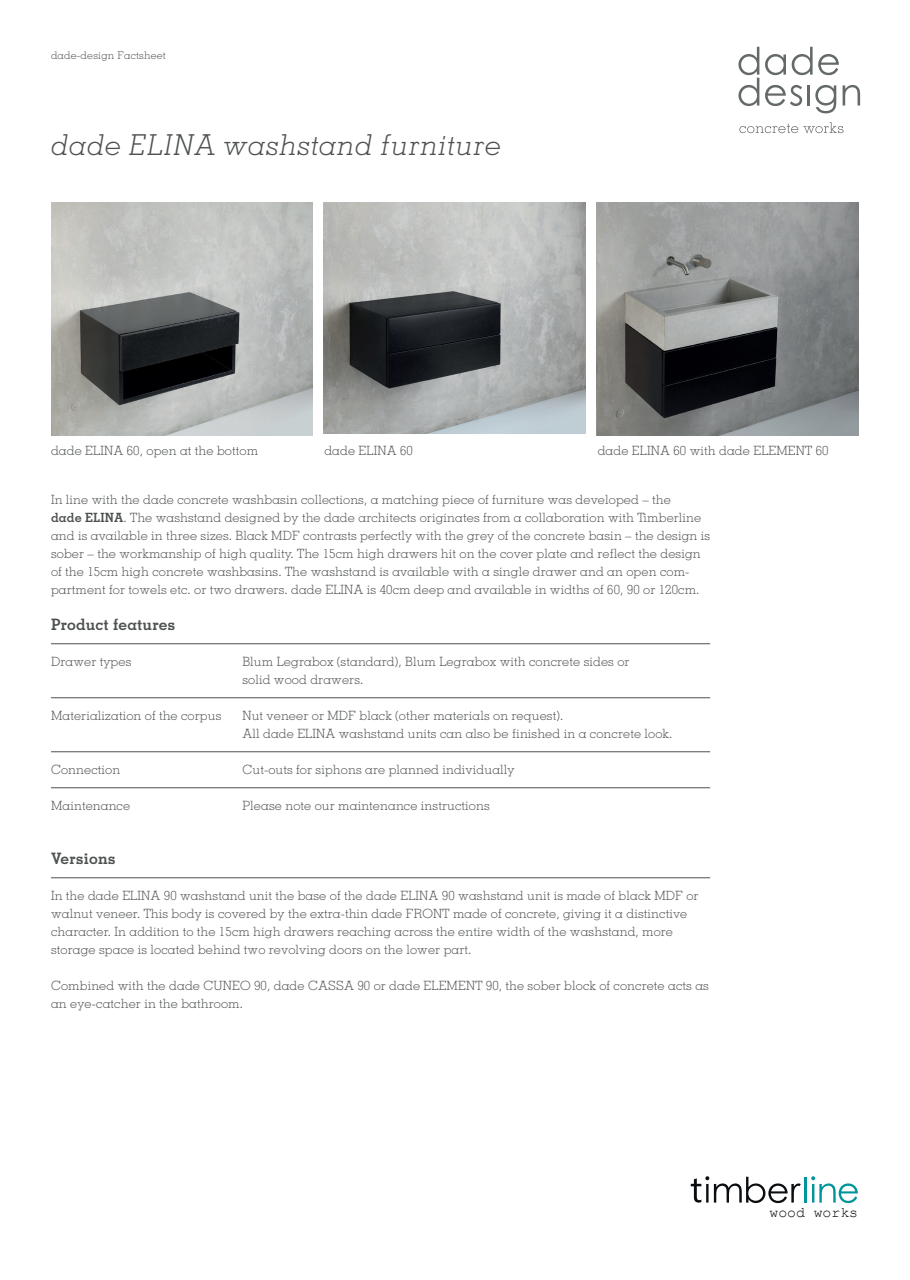
<style>
.page{position:relative;width:910px;height:1280px;background:#fff}
.page>*{position:absolute;margin:0;border:0;box-sizing:border-box;transform-origin:0 0}
.t1{font:italic 300 28.8px "Memphis LT Std";letter-spacing:.015em;color:#4e5151}
.t2{font:700 15.75px "Memphis LT Std";letter-spacing:.01em;color:#4e5151}
.t3{font:14.7px "Courier New";color:#0b0e10}
.t4{font:300 12.75px/18px "Memphis LT Std";letter-spacing:.01em;color:#4e5151}
.t5{font:300 10.5px "Memphis LT Std";letter-spacing:.02em;color:#4e5151}
.s1{font-weight:700}
</style>
<div class="page">
<svg style="left:765px;top:54px;width:21px;height:21px"></svg>
<svg style="left:792px;top:47px;width:47px;height:28px"></svg>
<svg style="left:738px;top:47px;width:21px;height:59px"></svg>
<svg style="left:765px;top:85px;width:37px;height:21px"></svg>
<hr style="left:807px;top:85px;width:3px;height:21px;background:#646969">
<svg style="left:815px;top:85px;width:21px;height:28px"></svg>
<svg style="left:843px;top:85px;width:17px;height:21px"></svg>
<svg style="left:739px;top:122px;width:104px;height:11px"></svg>
<hr style="left:51px;top:643px;width:659px;height:1px;background:#4e5151">
<hr style="left:51px;top:697px;width:659px;height:1px;background:#4e5151">
<hr style="left:51px;top:751px;width:659px;height:1px;background:#4e5151">
<hr style="left:51px;top:787px;width:659px;height:1px;background:#4e5151">
<hr style="left:51px;top:877px;width:659px;height:1px;background:#4e5151">
<img style="left:324px;top:203px;width:261px;height:231px">
<img style="left:596px;top:203px;width:262px;height:232px">
<img style="left:51px;top:203px;width:262px;height:232px">
<hr style="left:804px;top:1177px;width:3px;height:25px;background:#00959b">
<svg style="left:811px;top:1176px;width:47px;height:27px"></svg>
<svg style="left:691px;top:1176px;width:110px;height:27px"></svg>
<p class="t5" style="left:51px;top:48px;width:116px">dade-design Factsheet</p>
<h1 class="t1" style="left:51px;top:127px;width:452px">dade ELINA washstand furniture</h1>
<p class="t4" style="left:51px;top:441px;width:209px">dade ELINA 60, open at the bottom</p>
<p class="t4" style="left:324px;top:441px;width:90px">dade ELINA 60</p>
<p class="t4" style="left:598px;top:441px;width:232px">dade ELINA 60 with dade ELEMENT 60</p>
<p class="t4" style="left:51px;top:491px;width:661px">In line with the dade concrete washbasin collections, a matching piece of furniture was developed – the<br><span class="s1">dade ELINA</span>. The washstand designed by the dade architects originates from a collaboration with Timberline and is available in three sizes. Black MDF contrasts perfectly with the grey of the concrete basin – the design is sober – the workmanship of high quality. The 15cm high drawers hit on the cover plate and reflect the design of the 15cm high concrete washbasins. The washstand is available with a single drawer and an open com&shy;partment for towels etc. or two drawers. dade ELINA is 40cm deep and available in widths of 60, 90 or 120cm.</p>
<p class="t2" style="left:51px;top:615px;width:126px">Product features</p>
<p class="t4" style="left:51px;top:653px;width:82px">Drawer types</p>
<p class="t4" style="left:242px;top:653px;width:389px">Blum Legrabox (standard), Blum Legrabox with concrete sides or solid wood drawers.</p>
<p class="t4" style="left:51px;top:707px;width:172px">Materialization of the corpus</p>
<p class="t4" style="left:242px;top:707px;width:431px">Nut veneer or MDF black (other materials on request).<br>All dade ELINA washstand units can also be finished in a concrete look.</p>
<p class="t4" style="left:51px;top:761px;width:71px">Connection</p>
<p class="t4" style="left:242px;top:761px;width:274px">Cut-outs for siphons are planned individually</p>
<p class="t4" style="left:51px;top:797px;width:81px">Maintenance</p>
<p class="t4" style="left:242px;top:797px;width:249px">Please note our maintenance instructions</p>
<p class="t2" style="left:51px;top:849px;width:66px">Versions</p>
<p class="t4" style="left:51px;top:887px;width:649px">In the dade ELINA 90 washstand unit the base of the dade ELINA 90 washstand unit is made of black MDF or walnut veneer. This body is covered by the extra-thin dade FRONT made of concrete, giving it a distinctive character. In addition to the 15cm high drawers reaching across the entire width of the washstand, more storage space is located behind two revolving doors on the lower part.</p>
<p class="t4" style="left:51px;top:977px;width:659px">Combined with the dade CUNEO 90, dade CASSA 90 or dade ELEMENT 90, the sober block of concrete acts as an eye-catcher in the bathroom.</p>
<p class="t3" style="left:769px;top:1203px;width:90px">wood works</p>
</div>
